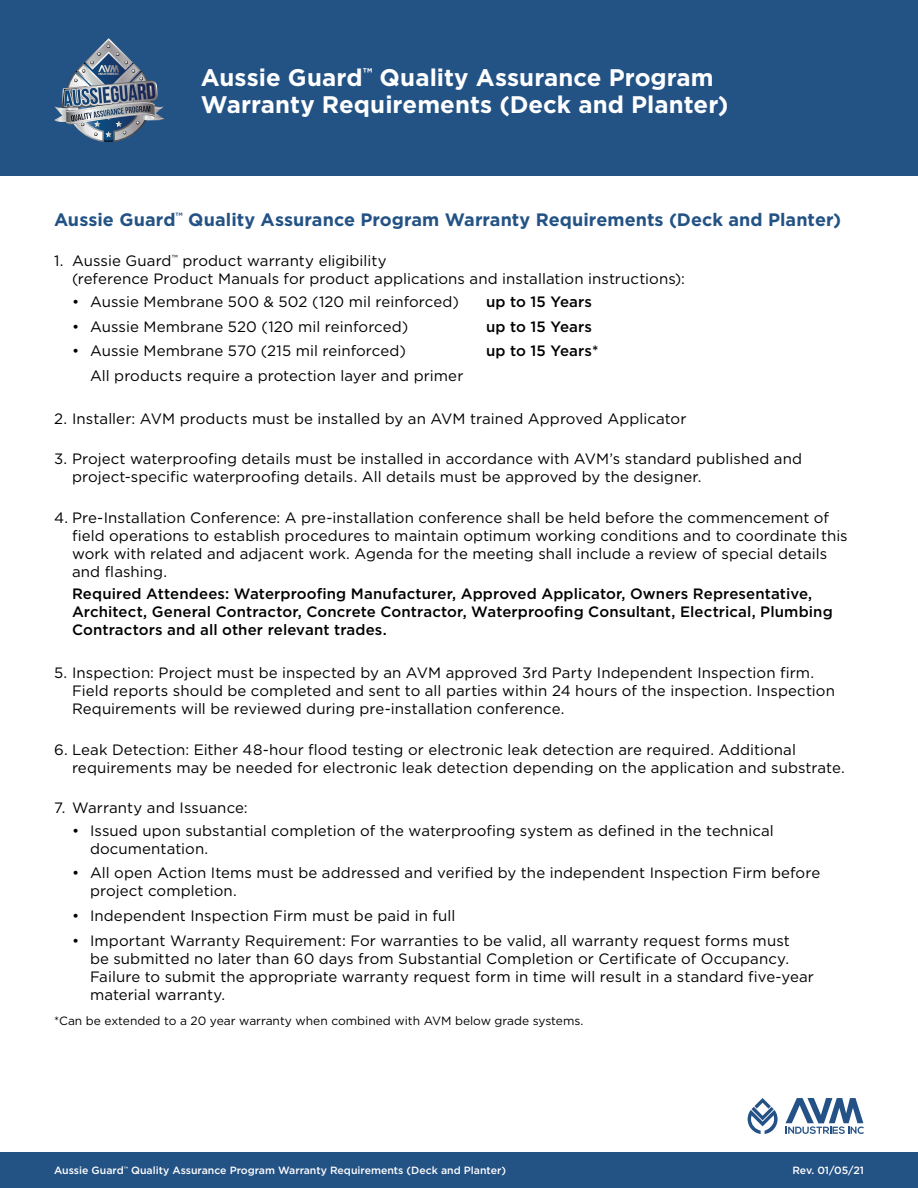
<style>
.page{position:relative;width:918px;height:1188px;background:#fff}
.page>*{position:absolute;margin:0;border:0;box-sizing:border-box;transform-origin:0 0}
.t1{font:700 24px/27px "Gotham";color:#fff}
.Section{font:700 18px "Gotham";letter-spacing:.005em;color:#235285}
.Text{font:15px/18px "Gotham";letter-spacing:.005em;color:#000}
.Text-2{font:500 15px/18px "Gotham";letter-spacing:.01em;color:#000}
.Text-3{font:12px "Gotham";color:#000}
.t2{font:500 10.5px "Gotham";color:#fff}
</style>
<div class="page">
<div style="left:0;top:1152px;width:918px;height:36px;background:#235285"></div>
<svg style="left:748px;top:1098px;width:30px;height:36px"></svg>
<svg style="left:785px;top:1098px;width:79px;height:36px"></svg>
<div style="left:0;top:0;width:918px;height:176px;background:#235285"></div>
<svg style="left:54px;top:38px;width:111px;height:104px"></svg>
<p class="t1" style="left:201px;top:64px;width:529px">Aussie Guard<sup>™</sup> Quality Assurance Program<br>Warranty Requirements (Deck and Planter)</p>
<p class="Section" style="left:54px;top:208px;width:789px">Aussie Guard<sup>™</sup> Quality Assurance Program Warranty Requirements (Deck and Planter)</p>
<p class="Text" style="left:72px;top:252px;width:615px;text-indent:-18px">1. Aussie Guard<sup>™</sup> product warranty eligibility<br>(reference Product Manuals for product applications and installation instructions):</p>
<p class="Text" style="left:72px;top:292px;width:388px">• Aussie Membrane 500 &amp; 502 (120 mil reinforced)</p>
<p class="Text-2" style="left:486px;top:292px;width:108px">up to 15 Years</p>
<p class="Text" style="left:72px;top:317px;width:338px">• Aussie Membrane 520 (120 mil reinforced)</p>
<p class="Text-2" style="left:486px;top:317px;width:108px">up to 15 Years</p>
<p class="Text" style="left:72px;top:342px;width:335px">• Aussie Membrane 570 (215 mil reinforced)</p>
<p class="Text-2" style="left:486px;top:342px;width:114px">up to 15 Years*</p>
<p class="Text" style="left:90px;top:367px;width:375px">All products require a protection layer and primer</p>
<p class="Text" style="left:54px;top:409px;width:634px">2. Installer: AVM products must be installed by an AVM trained Approved Applicator</p>
<p class="Text" style="left:72px;top:450px;width:732px;text-indent:-18px">3. Project waterproofing details must be installed in accordance with AVM’s standard published and project-specific waterproofing details. All details must be approved by the designer.</p>
<p class="Text" style="left:72px;top:508px;width:777px;text-indent:-18px">4. Pre-Installation Conference: A pre-installation conference shall be held before the commencement of field operations to establish procedures to maintain optimum working conditions and to coordinate this work with related and adjacent work. Agenda for the meeting shall include a review of special details and flashing.</p>
<p class="Text-2" style="left:72px;top:585px;width:762px">Required Attendees: Waterproofing Manufacturer, Approved Applicator, Owners Representative,<br>Architect, General Contractor, Concrete Contractor, Waterproofing Consultant, Electrical, Plumbing<br>Contractors and all other relevant trades.</p>
<p class="Text" style="left:72px;top:664px;width:764px;text-indent:-18px">5. Inspection: Project must be inspected by an AVM approved 3rd Party Independent Inspection firm.<br>Field reports should be completed and sent to all parties within 24 hours of the inspection. Inspection<br>Requirements will be reviewed during pre-installation conference.</p>
<p class="Text" style="left:72px;top:740px;width:774px;text-indent:-18px">6. Leak Detection: Either 48-hour flood testing or electronic leak detection are required. Additional requirements may be needed for electronic leak detection depending on the application and substrate.</p>
<p class="Text" style="left:54px;top:799px;width:195px">7. Warranty and Issuance:</p>
<p class="Text" style="left:90px;top:821px;width:685px;text-indent:-18px">• Issued upon substantial completion of the waterproofing system as defined in the technical documentation.</p>
<p class="Text" style="left:90px;top:864px;width:732px;text-indent:-18px">• All open Action Items must be addressed and verified by the independent Inspection Firm before project completion.</p>
<p class="Text" style="left:72px;top:907px;width:385px">• Independent Inspection Firm must be paid in full</p>
<p class="Text" style="left:90px;top:931px;width:725px;text-indent:-18px">• Important Warranty Requirement: For warranties to be valid, all warranty request forms must<br>be submitted no later than 60 days from Substantial Completion or Certificate of Occupancy.<br>Failure to submit the appropriate warranty request form in time will result in a standard five-year material warranty.</p>
<p class="Text-3" style="left:54px;top:1013px;width:531px">*Can be extended to a 20 year warranty when combined with AVM below grade systems.</p>
<p class="t2" style="left:54px;top:1164px;width:454px">Aussie Guard<sup>™</sup> Quality Assurance Program Warranty Requirements (Deck and Planter)</p>
<p class="t2" style="left:793px;top:1164px;width:73px">Rev. 01/05/21</p>
</div>
